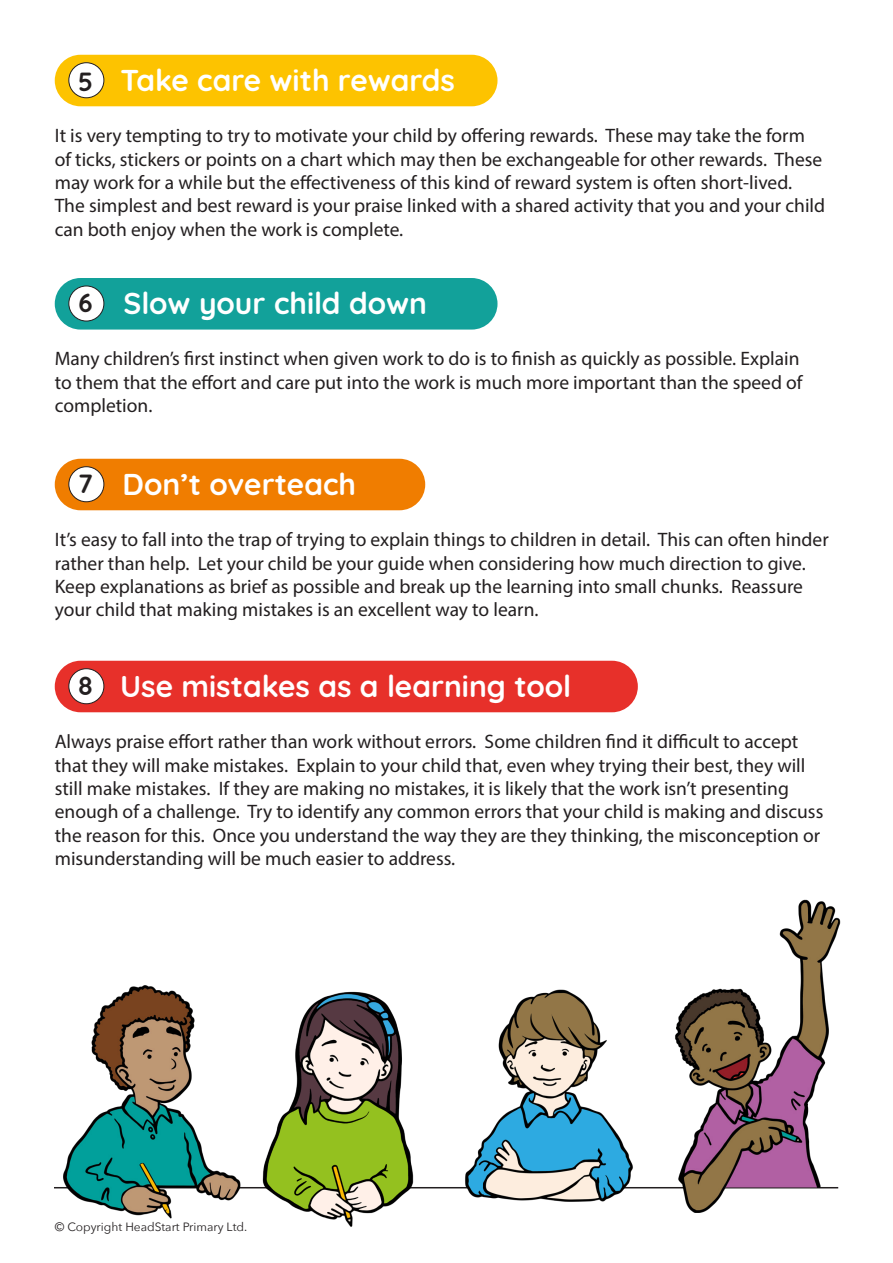
<style>
.page{position:relative;width:893px;height:1263px;background:#fff}
.page>*{position:absolute;margin:0;border:0;box-sizing:border-box;transform-origin:0 0}
.t1{font:700 30px "Quicksand";color:#fff}
.t2{font:700 26.1px "Quicksand";color:#231f20}
.t3{font:19.5px/23.4px "Myriad Pro";color:#231f20}
.t4{font:12px "Avenir Next";color:#231f20}
</style>
<div class="page">
<div style="left:55px;top:55px;width:442px;height:51px;background:#fdc300;border-radius:26px"></div>
<div style="left:55px;top:278px;width:442px;height:52px;background:#12a19a;border-radius:26px"></div>
<div style="left:55px;top:459px;width:370px;height:51px;background:#f07d00;border-radius:26px"></div>
<div style="left:55px;top:661px;width:583px;height:51px;background:#e7302a;border-radius:26px"></div>
<div style="left:69px;top:63px;width:35px;height:35px;background:#fff;border-radius:50%"></div>
<div style="left:69px;top:62px;width:35px;height:36px;border:1px solid #231f20;border-radius:50%"></div>
<div style="left:69px;top:286px;width:35px;height:35px;background:#fff;border-radius:50%"></div>
<div style="left:69px;top:286px;width:35px;height:35px;border:1px solid #231f20;border-radius:50%"></div>
<div style="left:69px;top:467px;width:35px;height:35px;background:#fff;border-radius:50%"></div>
<div style="left:69px;top:466px;width:35px;height:36px;border:1px solid #231f20;border-radius:50%"></div>
<div style="left:69px;top:669px;width:35px;height:35px;background:#fff;border-radius:50%"></div>
<div style="left:69px;top:668px;width:35px;height:36px;border:1px solid #231f20;border-radius:50%"></div>
<img style="left:54px;top:985px;width:167px;height:234px">
<img style="left:221px;top:991px;width:216px;height:236px">
<img style="left:662px;top:899px;width:179px;height:313px">
<img style="left:437px;top:989px;width:225px;height:213px">
<p class="t2" style="left:78px;top:60px;width:17px">5</p>
<p class="t1" style="left:121px;top:55px;width:336px">Take care with rewards</p>
<p class="t3" style="left:55px;top:124px;width:769px">It is very tempting to try to motivate your child by offering rewards. These may take the form of ticks, stickers or points on a chart which may then be exchangeable for other rewards. These may work for a while but the effectiveness of this kind of reward system is often short-lived.</p>
<p class="t3" style="left:55px;top:194px;width:772px">The simplest and best reward is your praise linked with a shared activity that you and your child can both enjoy when the work is complete.</p>
<p class="t2" style="left:78px;top:281px;width:16px">6</p>
<p class="t1" style="left:123px;top:278px;width:305px">Slow your child down</p>
<p class="t3" style="left:55px;top:347px;width:749px">Many children’s first instinct when given work to do is to finish as quickly as possible. Explain to them that the effort and care put into the work is much more important than the speed of completion.</p>
<p class="t2" style="left:78px;top:462px;width:16px">7</p>
<p class="t1" style="left:122px;top:459px;width:235px">Don’t overteach</p>
<p class="t3" style="left:55px;top:528px;width:775px">It’s easy to fall into the trap of trying to explain things to children in detail. This can often hinder rather than help. Let your child be your guide when considering how much direction to give.<br>Keep explanations as brief as possible and break up the learning into small chunks. Reassure your child that making mistakes is an excellent way to learn.</p>
<p class="t2" style="left:78px;top:664px;width:17px">8</p>
<p class="t1" style="left:120px;top:661px;width:453px">Use mistakes as a learning tool</p>
<p class="t3" style="left:55px;top:730px;width:770px">Always praise effort rather than work without errors. Some children find it difficult to accept that they will make mistakes. Explain to your child that, even whey trying their best, they will still make mistakes. If they are making no mistakes, it is likely that the work isn’t presenting enough of a challenge. Try to identify any common errors that your child is making and discuss the reason for this. Once you understand the way they are they thinking, the misconception or misunderstanding will be much easier to address.</p>
<p class="t4" style="left:55px;top:1216px;width:194px">© Copyright HeadStart Primary Ltd.</p>
</div>
